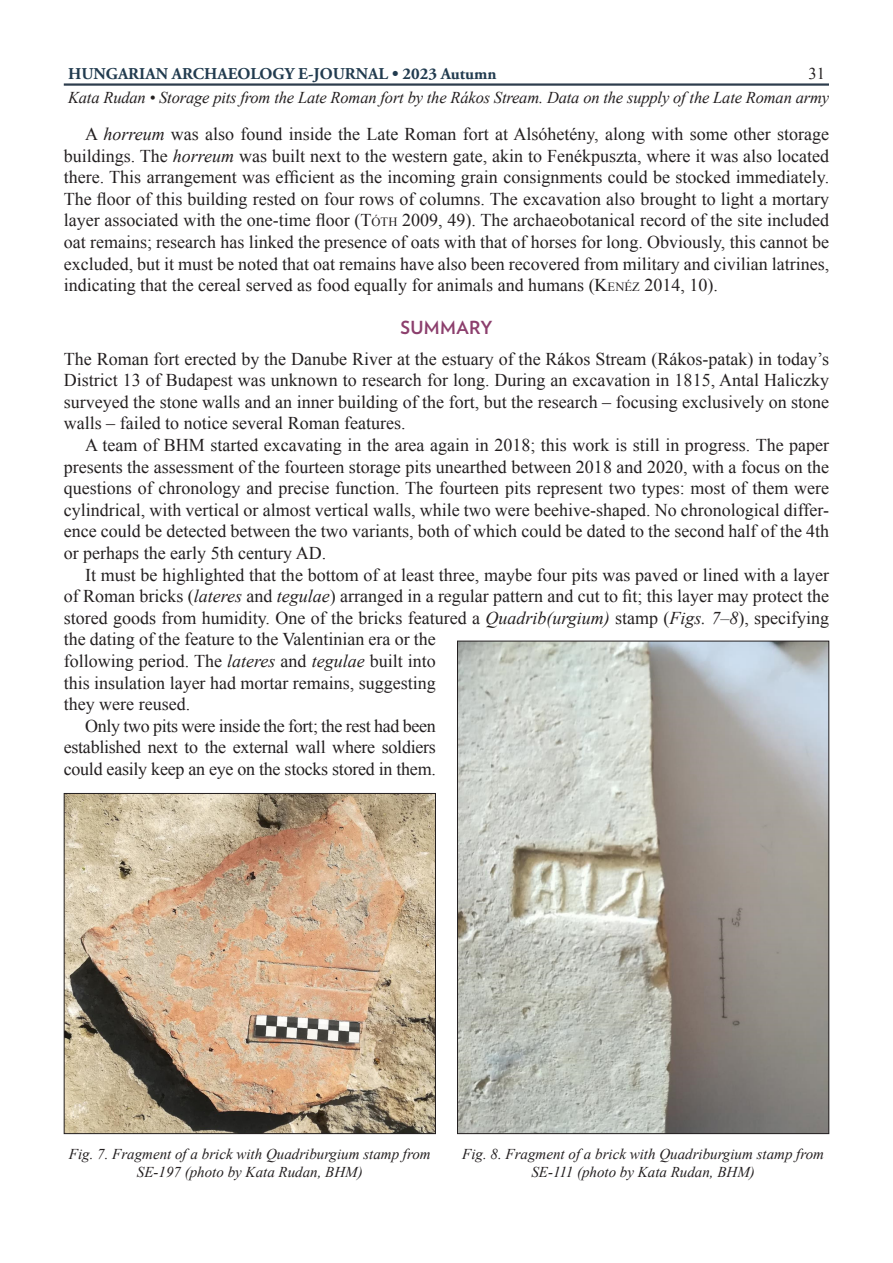
<style>
.page{position:relative;width:893px;height:1263px;background:#fff}
.page>*{position:absolute;margin:0;border:0;box-sizing:border-box;transform-origin:0 0}
.cikk_szoveg_print{font:18px/21.6px "Times New Roman";color:#231f20;text-align:justify}
.cikk_behuznelkul{font:18px/21.6px "Times New Roman";color:#231f20;text-align:justify}
.alcim{font:700 18px "Verlag";letter-spacing:.02em;color:#8c3f6d}
.t1{font:italic 16.5px "Times New Roman";letter-spacing:-.01em;color:#231f20}
.t2{font:700 16.5px "Adobe Garamond Pro";color:#213b4f}
.t3{font:16.5px "Times New Roman";color:#231f20}
.kepala{font:italic 15px/18px "Times New Roman";color:#231f20;text-align:center}
.s1{font-style:italic}
.s2{font-style:inherit}
.s3{font-size:12.6px}
</style>
<div class="page">
<hr style="left:64px;top:83px;width:765px;height:3px;background:#2d3d4d">
<img style="left:66px;top:795px;width:368px;height:337px">
<div style="left:64px;top:793px;width:372px;height:341px;border:1px solid #231f20"></div>
<img style="left:459px;top:643px;width:368px;height:489px">
<p class="t2" style="left:68px;top:65px;width:430px">HUNGARIAN ARCHAEOLOGY E-JOURNAL • 2023 Autumn</p>
<p class="t3" style="left:808px;top:62px;width:18px">31</p>
<p class="t1" style="left:68px;top:87px;width:763px">Kata Rudan • Storage pits from the Late Roman fort by the Rákos Stream. Data on the supply of the Late Roman army</p>
<p class="cikk_szoveg_print" style="left:64px;top:123px;width:767px;text-indent:21px">A <span class="s1">horreum</span> was also found inside the Late Roman fort at Alsóhetény, along with some other storage buildings. The <span class="s1">horreum</span> was built next to the western gate, akin to Fenékpuszta, where it was also located there. This arrangement was efficient as the incoming grain consignments could be stocked immediately.<br>The floor of this building rested on four rows of columns. The excavation also brought to light a mortary layer associated with the one-time floor (<span class="s2">T</span><span class="s3">ÓTH</span> 2009, 49). The archaeobotanical record of the site included oat remains; research has linked the presence of oats with that of horses for long. Obviously, this cannot be excluded, but it must be noted that oat remains have also been recovered from military and civilian latrines, indicating that the cereal served as food equally for animals and humans (<span class="s2">K</span><span class="s3">ENÉZ</span> 2014, 10).</p>
<p class="alcim" style="left:400px;top:314px;width:94px">SUMMARY</p>
<p class="cikk_behuznelkul" style="left:64px;top:347px;width:767px">The Roman fort erected by the Danube River at the estuary of the Rákos Stream (Rákos-patak) in today’s District 13 of Budapest was unknown to research for long. During an excavation in 1815, Antal Haliczky surveyed the stone walls and an inner building of the fort, but the research – focusing exclusively on stone walls – failed to notice several Roman features.</p>
<p class="cikk_szoveg_print" style="left:64px;top:434px;width:767px;text-indent:21px">A team of BHM started excavating in the area again in 2018; this work is still in progress. The paper presents the assessment of the fourteen storage pits unearthed between 2018 and 2020, with a focus on the questions of chronology and precise function. The fourteen pits represent two types: most of them were cylindrical, with vertical or almost vertical walls, while two were beehive-shaped. No chronological differ&shy;ence could be detected between the two variants, both of which could be dated to the second half of the 4th or perhaps the early 5th century AD.</p>
<p class="cikk_szoveg_print" style="left:64px;top:563px;width:767px;text-align:left;text-indent:21px">It must be highlighted that the bottom of at least three, maybe four pits was paved or lined with a layer of Roman bricks (<span class="s1">lateres</span> and <span class="s1">tegulae</span>) arranged in a regular pattern and cut to fit; this layer may protect the stored goods from humidity. One of the bricks featured a <span class="s1">Quadrib(urgium)</span> stamp (<span class="s1">Figs. 7–8</span>), specifying the dating of the feature to the Valentinian era or the<br>following period. The <span class="s1">lateres</span> and <span class="s1">tegulae</span> built into<br>this insulation layer had mortar remains, suggesting<br>they were reused.</p>
<p class="cikk_szoveg_print" style="left:64px;top:715px;width:374px;text-indent:21px">Only two pits were inside the fort; the rest had been established next to the external wall where soldiers could easily keep an eye on the stocks stored in them.</p>
<p class="kepala" style="left:69px;top:1145px;width:363px">Fig. 7. Fragment of a brick with Quadriburgium stamp from<br>SE-197 (photo by Kata Rudan, BHM)</p>
<p class="kepala" style="left:462px;top:1145px;width:363px">Fig. 8. Fragment of a brick with Quadriburgium stamp from<br>SE-111 (photo by Kata Rudan, BHM)</p>
</div>
